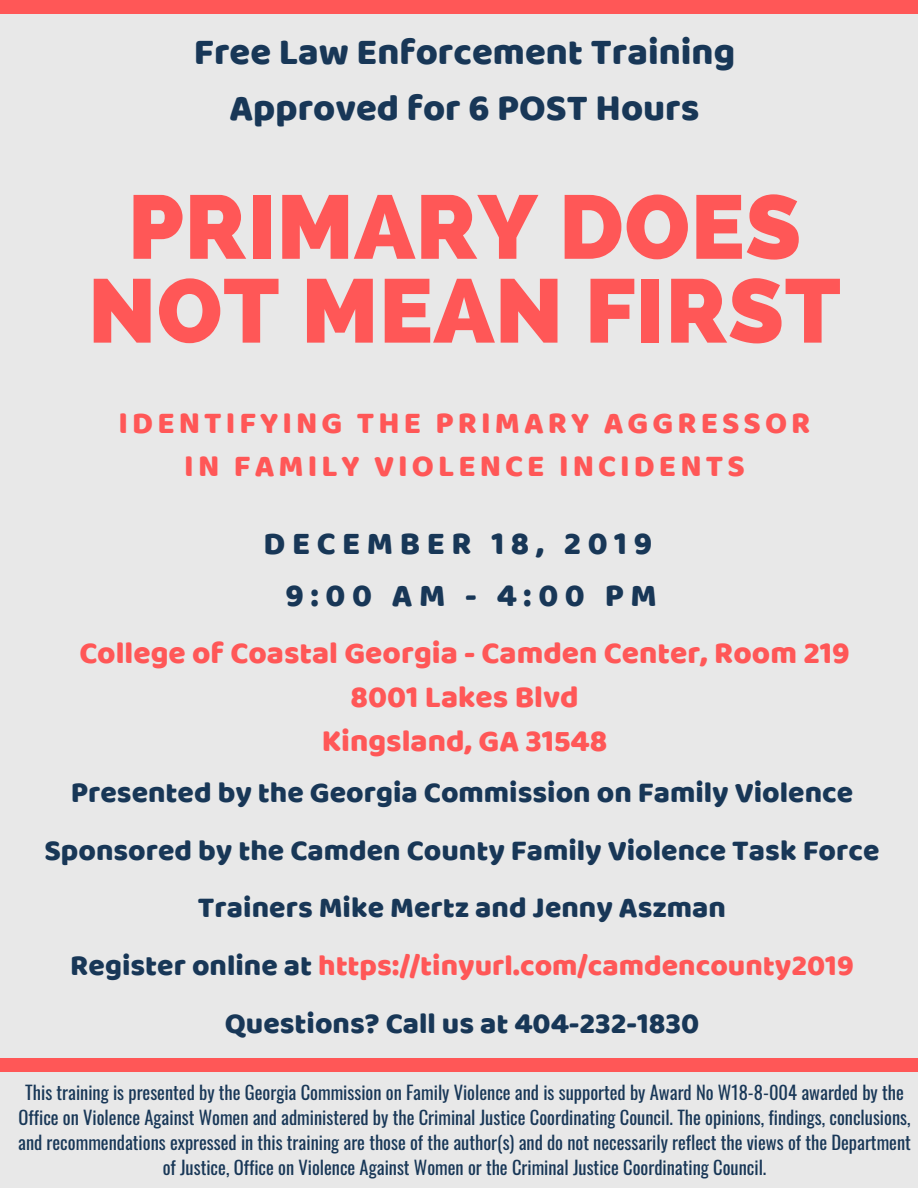
<style>
.page{position:relative;width:918px;height:1188px;background:#e8e8e8}
.page>*{position:absolute;margin:0;border:0;box-sizing:border-box;transform-origin:0 0}
.t1{font:800 90px/83.8px "Raleway";letter-spacing:.01em;color:#ff5757;text-align:center}
.t2{font:37.95px/55.2px "Baloo Thambi";color:#183757;text-align:center}
.t3{font:33px/51.2px "Baloo Thambi";letter-spacing:.2em;color:#183757;text-align:right}
.t4{font:31.5px/43.8px "Baloo Thambi";color:#ff5757;text-align:center}
.t5{font:31.5px/42.9px "Baloo Thambi";letter-spacing:.13em;color:#ff5757;text-align:center}
.t6{font:30px/57.8px "Baloo Thambi";color:#183757;text-align:center}
.t7{font:18.45px/25.2px "Oswald";color:#183757;text-align:center}
.s1{color:#ff5757}
</style>
<div class="page">
<div style="left:0;top:0;width:918px;height:14px;background:#ff5757"></div>
<div style="left:0;top:1059px;width:918px;height:13px;background:#ff5757"></div>
<h2 class="t2" style="left:194px;top:26px;width:543px">Free Law Enforcement Training<br>Approved for 6 POST Hours</h2>
<h1 class="t1" style="left:88px;top:185px;width:754px">PRIMARY DOES<br>NOT MEAN FIRST</h1>
<h3 class="t5" style="left:119px;top:403px;width:693px">IDENTIFYING THE PRIMARY AGGRESSOR<br>IN FAMILY VIOLENCE INCIDENTS</h3>
<h3 class="t3" style="left:264px;top:520px;width:395px">DECEMBER 18, 2019<br>9:00 AM - 4:00 PM</h3>
<h3 class="t4" style="left:79px;top:632px;width:772px">College of Coastal Georgia - Camden Center, Room 219<br>8001 Lakes Blvd<br>Kingsland, GA 31548</h3>
<p class="t6" style="left:44px;top:765px;width:837px">Presented by the Georgia Commission on Family Violence Sponsored by the Camden County Family Violence Task Force Trainers Mike Mertz and Jenny Aszman<br>Register online at <span class="s1">https://tinyurl.com/camdencounty2019<br></span>Questions? Call us at 404-232-1830</p>
<p class="t7" style="left:18px;top:1079px;width:894px">This training is presented by the Georgia Commission on Family Violence and is supported by Award No W18-8-004 awarded by the Office on Violence Against Women and administered by the Criminal Justice Coordinating Council. The opinions, findings, conclusions, and recommendations expressed in this training are those of the author(s) and do not necessarily reflect the views of the Department of Justice, Office on Violence Against Women or the Criminal Justice Coordinating Council.</p>
</div>
